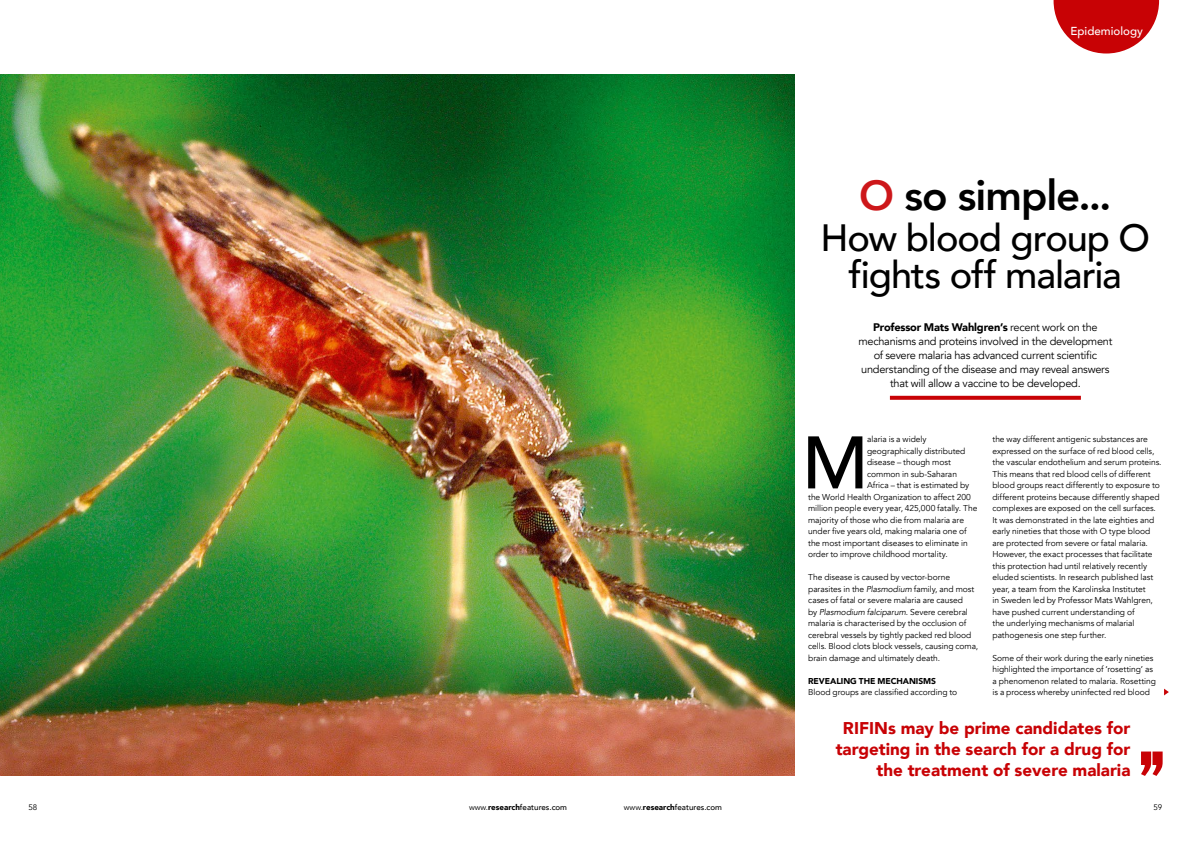
<style>
.page{position:relative;width:1191px;height:842px;background:#fff}
.page>*{position:absolute;margin:0;border:0;box-sizing:border-box;transform-origin:0 0}
.t1{font:500 73.5px "Avenir";color:#000}
.t2{font:800 41.9px "Avenir";letter-spacing:-.025em;color:#000}
.t3{font:500 37.9px/37.1px "Avenir";letter-spacing:-.03em;color:#000;text-align:center}
.t4{font:900 17px/21px "Avenir";color:#c80205;text-align:right}
.t5{font:500 11.6px "Avenir";color:#fff}
.t6{font:11px/14px "Avenir";letter-spacing:-.025em;color:#000;text-align:center}
.t7{font:8.5px/11.5px "Avenir";letter-spacing:-.005em;color:#000}
.t8{font:900 8.5px "Avenir";letter-spacing:-.005em;color:#000}
.t9{font:500 8px "Avenir";color:#000}
.t10{font:8px "Avenir";color:#000}
.s1{color:#cd171a}
.s2{font-weight:900}
.s3{font-style:italic}
.s4{font-weight:400}
</style>
<div class="page">
<img style="left:0;top:74px;width:794px;height:701px">
<svg style="left:1164px;top:689px;width:4px;height:6px"></svg>
<svg style="left:1053px;top:0;width:106px;height:54px"></svg>
<svg style="left:890px;top:396px;width:190px;height:4px"></svg>
<svg style="left:1141px;top:751px;width:21px;height:25px"></svg>
<h3 class="t5" style="left:1070px;top:21px;width:74px">Epidemiology</h3>
<h2 class="t2" style="left:859px;top:162px;width:254px"><span class="s1">O</span> so simple...</h2>
<h3 class="t3" style="left:820px;top:217px;width:331px">How blood group O fights off malaria</h3>
<p class="t6" style="left:858px;top:321px;width:255px"><span class="s2">Professor Mats Wahlgren’s</span> recent work on the mechanisms and proteins involved in the development of severe malaria has advanced current scientific understanding of the disease and may reveal answers that will allow a vaccine to be developed.</p>
<h1 class="t1" style="left:802px;top:399px;width:68px">M</h1>
<p class="t7" style="left:867px;top:434px;width:61px">alaria is a widely</p>
<p class="t7" style="left:867px;top:445px;width:100px">geographically distributed</p>
<p class="t7" style="left:867px;top:457px;width:85px">disease – though most</p>
<p class="t7" style="left:867px;top:468px;width:91px">common in sub-Saharan</p>
<p class="t7" style="left:867px;top:480px;width:104px">Africa – that is estimated by</p>
<p class="t7" style="left:808px;top:491px;width:164px">the World Health Organization to affect 200</p>
<p class="t7" style="left:808px;top:503px;width:171px">million people every year, 425,000 fatally. The</p>
<p class="t7" style="left:808px;top:514px;width:157px">majority of those who die from malaria are</p>
<p class="t7" style="left:808px;top:526px;width:160px">under five years old, making malaria one of</p>
<p class="t7" style="left:808px;top:537px;width:161px">the most important diseases to eliminate in</p>
<p class="t7" style="left:808px;top:549px;width:141px">order to improve childhood mortality.</p>
<p class="t7" style="left:808px;top:572px;width:171px">The disease is caused by vector-borne parasites in the <span class="s3">Plasmodium</span> family, and most cases of fatal or severe malaria are caused<br>by <span class="s3">Plasmodium falciparum</span>. Severe cerebral malaria is characterised by the occlusion of cerebral vessels by tightly packed red blood cells. Blood clots block vessels, causing coma, brain damage and ultimately death.</p>
<p class="t8" style="left:808px;top:674px;width:129px">REVEALING THE MECHANISMS</p>
<p class="t7" style="left:808px;top:687px;width:150px">Blood groups are classified according to</p>
<p class="t7" style="left:992px;top:434px;width:171px">the way different antigenic substances are expressed on the surface of red blood cells, the vascular endothelium and serum proteins.<br>This means that red blood cells of different blood groups react differently to exposure to different proteins because differently shaped complexes are exposed on the cell surfaces.<br>It was demonstrated in the late eighties and early nineties that those with O type blood are protected from severe or fatal malaria.<br>However, the exact processes that facilitate this protection had until relatively recently eluded scientists. In research published last year, a team from the Karolinska Institutet<br>in Sweden led by Professor Mats Wahlgren, have pushed current understanding of<br>the underlying mechanisms of malarial pathogenesis one step further.</p>
<p class="t7" style="left:992px;top:652px;width:165px">Some of their work during the early nineties highlighted the importance of ‘rosetting’ as a phenomenon related to malaria. Rosetting is a process whereby uninfected red blood</p>
<h3 class="t4" style="left:835px;top:717px;width:296px">RIFINs may be prime candidates for targeting in the search for a drug for the treatment of severe malaria</h3>
<p class="t10" style="left:28px;top:803px;width:10px">58</p>
<p class="t9" style="left:469px;top:801px;width:100px"><span class="s4">www.</span><span class="s2">research</span>features.com</p>
<p class="t9" style="left:624px;top:801px;width:100px"><span class="s4">www.</span><span class="s2">research</span>features.com</p>
<p class="t10" style="left:1153px;top:803px;width:10px">59</p>
</div>
